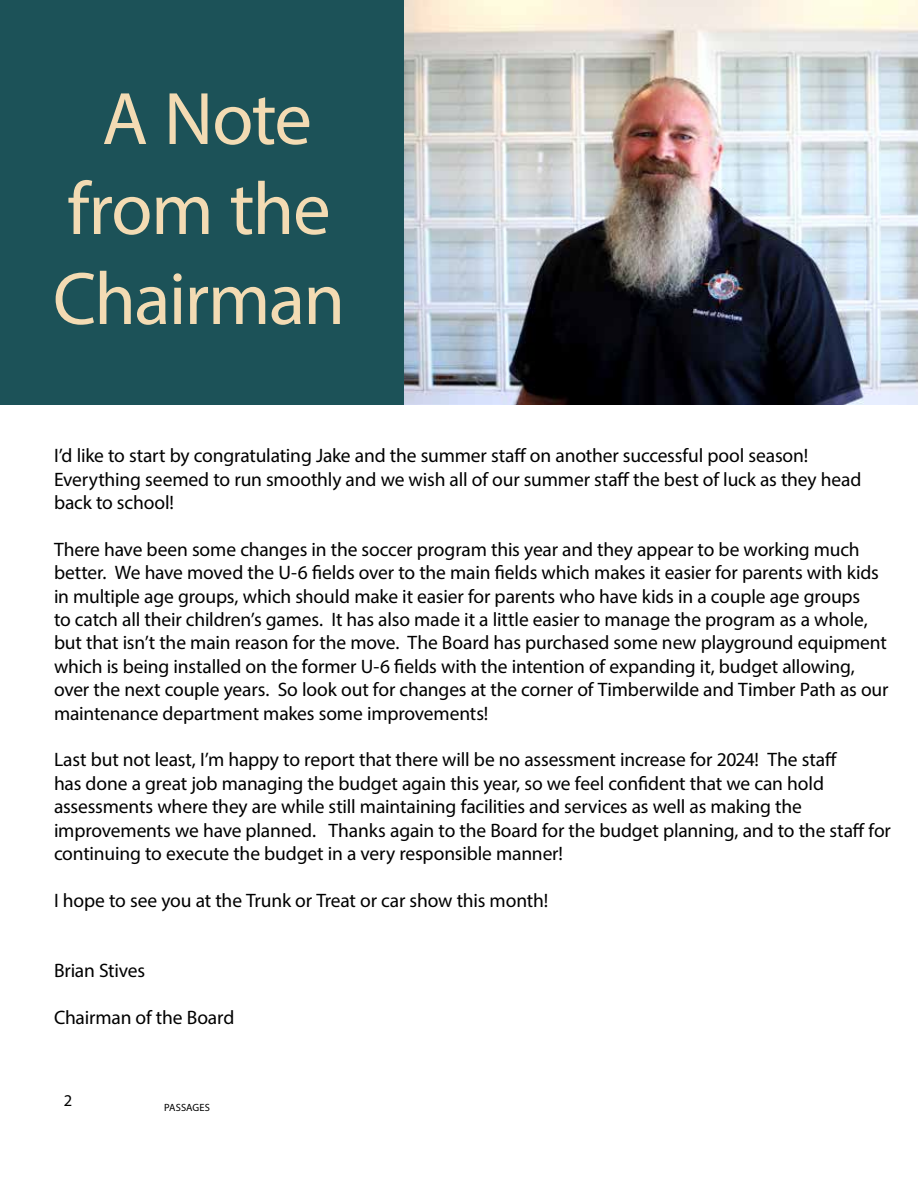
<style>
.page{position:relative;width:918px;height:1188px;background:#fff}
.page>*{position:absolute;margin:0;border:0;box-sizing:border-box;transform-origin:0 0}
.t1{font:75px/90px "Myriad Pro";letter-spacing:-.02em;color:#f3dbb3;text-align:center}
.t2{font:19.5px/23.4px "Myriad Pro";letter-spacing:-.01em;color:#000}
.t3{font:16.5px "Myriad Pro";color:#000}
.t4{font:10.5px "Myriad Pro";color:#000}
</style>
<div class="page">
<img style="left:404px;top:0;width:514px;height:405px">
<div style="left:0;top:0;width:404px;height:405px;background:#1c5258"></div>
<h1 class="t1" style="left:53px;top:73px;width:294px">A Note from the<br>Chairman</h1>
<p class="t2" style="left:54px;top:444px;width:809px">I’d like to start by congratulating Jake and the summer staff on another successful pool season!<br>Everything seemed to run smoothly and we wish all of our summer staff the best of luck as they head back to school!</p>
<p class="t2" style="left:54px;top:537px;width:836px">There have been some changes in the soccer program this year and they appear to be working much better. We have moved the U-6 fields over to the main fields which makes it easier for parents with kids in multiple age groups, which should make it easier for parents who have kids in a couple age groups<br>to catch all their children’s games. It has also made it a little easier to manage the program as a whole, but that isn’t the main reason for the move. The Board has purchased some new playground equipment which is being installed on the former U-6 fields with the intention of expanding it, budget allowing, over the next couple years. So look out for changes at the corner of Timberwilde and Timber Path as our maintenance department makes some improvements!</p>
<p class="t2" style="left:54px;top:748px;width:838px">Last but not least, I’m happy to report that there will be no assessment increase for 2024! The staff<br>has done a great job managing the budget again this year, so we feel confident that we can hold assessments where they are while still maintaining facilities and services as well as making the improvements we have planned. Thanks again to the Board for the budget planning, and to the staff for continuing to execute the budget in a very responsible manner!</p>
<p class="t2" style="left:54px;top:888px;width:496px">I hope to see you at the Trunk or Treat or car show this month!</p>
<p class="t2" style="left:54px;top:958px;width:93px">Brian Stives</p>
<p class="t2" style="left:54px;top:1005px;width:182px">Chairman of the Board</p>
<p class="t3" style="left:64px;top:1090px;width:10px">2</p>
<p class="t4" style="left:164px;top:1101px;width:47px">PASSAGES</p>
</div>
